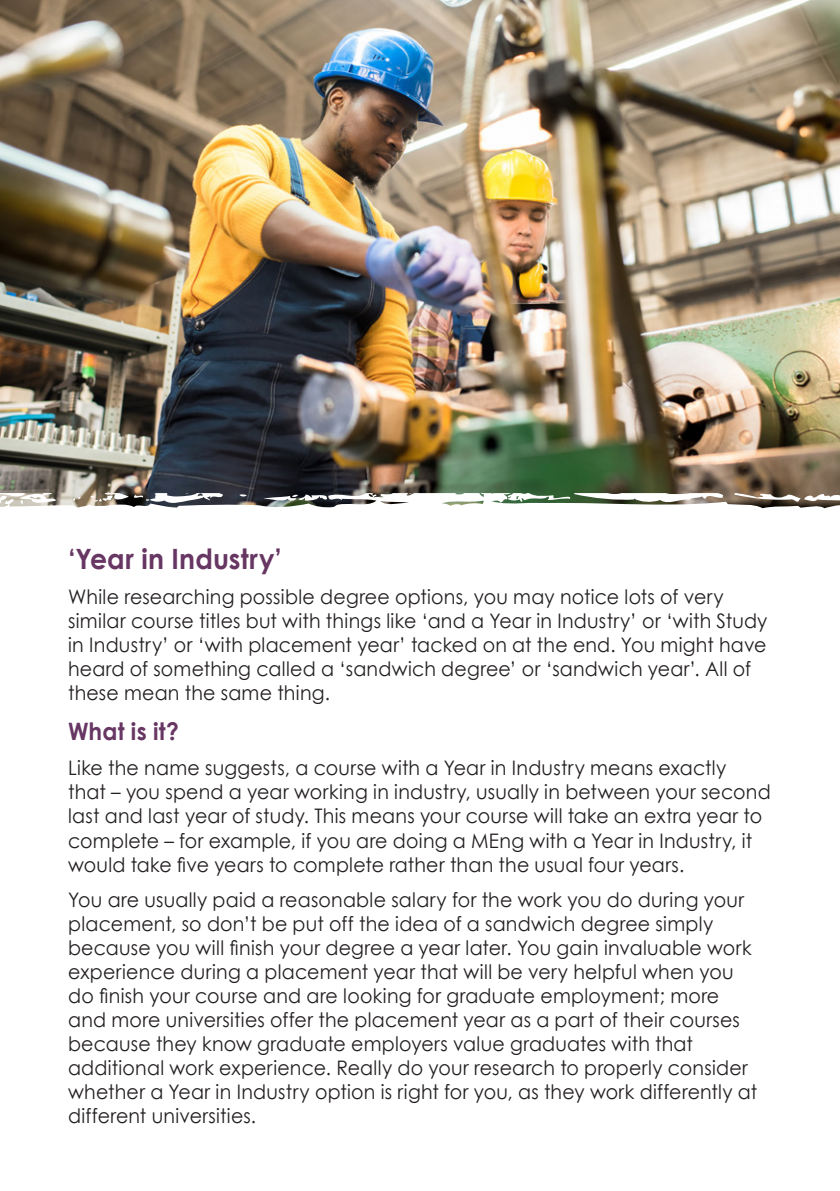
<style>
.page{position:relative;width:840px;height:1191px;background:#fff}
.page>*{position:absolute;margin:0;border:0;box-sizing:border-box;transform-origin:0 0}
.t1{font:700 28px "Century Gothic";letter-spacing:.01em;color:#673663;scale:.95 1}
.t2{font:700 24px "Century Gothic";letter-spacing:.01em;color:#673663;scale:.95 1}
.t3{font:20px/24px "Century Gothic";letter-spacing:.01em;color:#231f20;scale:.95 1}
</style>
<div class="page">
<img style="left:0;top:0;width:839px;height:509px">
<h3 class="t1" style="left:68px;top:541px;width:226px">‘Year in Industry’</h3>
<p class="t3" style="left:68px;top:584px;width:737px">While researching possible degree options, you may notice lots of very similar course titles but with things like ‘and a Year in Industry’ or ‘with Study in Industry’ or ‘with placement year’ tacked on at the end. You might have heard of something called a ‘sandwich degree’ or ‘sandwich year’. All of these mean the same thing.</p>
<h4 class="t2" style="left:68px;top:716px;width:118px">What is it?</h4>
<p class="t3" style="left:68px;top:756px;width:740px">Like the name suggests, a course with a Year in Industry means exactly<br>that – you spend a year working in industry, usually in between your second last and last year of study. This means your course will take an extra year to complete – for example, if you are doing a MEng with a Year in Industry, it</p>
<p class="t3" style="left:68px;top:852px;width:650px">would take five years to complete rather than the usual four years.</p>
<p class="t3" style="left:68px;top:887px;width:712px">You are usually paid a reasonable salary for the work you do during your placement, so don’t be put off the idea of a sandwich degree simply</p>
<p class="t3" style="left:68px;top:935px;width:720px">because you will finish your degree a year later. You gain invaluable work</p>
<p class="t3" style="left:68px;top:959px;width:701px">experience during a placement year that will be very helpful when you</p>
<p class="t3" style="left:68px;top:983px;width:686px">do finish your course and are looking for graduate employment; more</p>
<p class="t3" style="left:68px;top:1007px;width:726px">and more universities offer the placement year as a part of their courses because they know graduate employers value graduates with that additional work experience. Really do your research to properly consider whether a Year in Industry option is right for you, as they work differently at different universities.</p>
</div>
